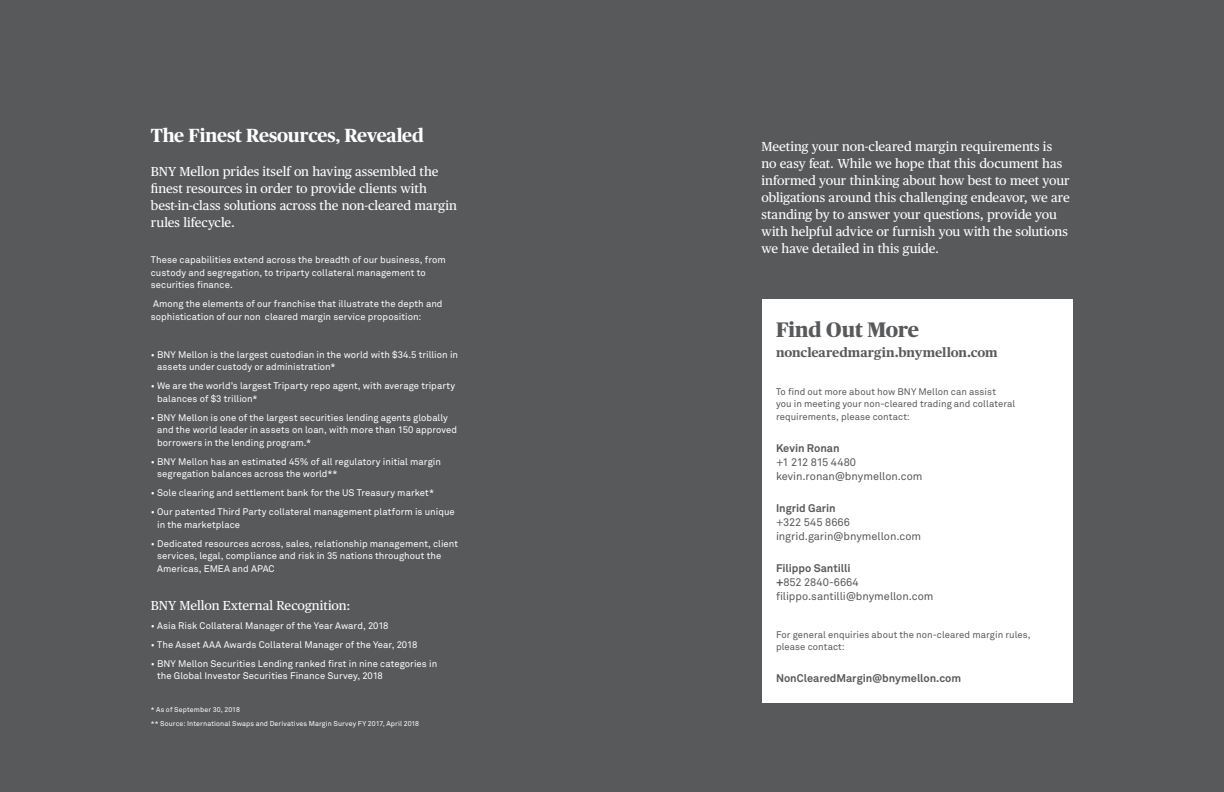
<style>
.page{position:relative;width:1224px;height:792px;background:#58595b}
.page>*{position:absolute;margin:0;border:0;box-sizing:border-box;transform-origin:0 0}
.t1{font:800 21px "Publico Headline VN";color:#58595b}
.t2{font:700 19px "Publico Headline";letter-spacing:-.01em;color:#fff}
.t3{font:13px/17px "Publico Text";letter-spacing:-.005em;color:#fff}
.t4{font:700 13px "Publico Text";letter-spacing:-.01em;color:#58595b}
.t5{font:11px/14px "Akkurat Pro";letter-spacing:-.005em;color:#58595b}
.t6{font:700 11px "Akkurat Pro";color:#58595b}
.t7{font:9.5px/12.5px "Akkurat Pro";letter-spacing:.005em;color:#fff}
.t8{font:9.5px/12.5px "Akkurat Pro";letter-spacing:.005em;color:#58595b}
.t9{font:7px "Akkurat Pro";letter-spacing:.015em;color:#fff}
.s1{font-weight:700}
</style>
<div class="page">
<div style="left:763px;top:300px;width:310px;height:403px;background:#fff"></div>
<p class="t2" style="left:151px;top:122px;width:275px">The Finest Resources, Revealed</p>
<p class="t3" style="left:151px;top:162px;width:308px">BNY Mellon prides itself on having assembled the finest resources in order to provide clients with best-in-class solutions across the non-cleared margin rules lifecycle.</p>
<p class="t7" style="left:151px;top:254px;width:297px">These capabilities extend across the breadth of our business, from custody and segregation, to triparty collateral management to securities finance.</p>
<p class="t7" style="left:151px;top:298px;width:293px">Among the elements of our franchise that illustrate the depth and sophistication of our non cleared margin service proposition:</p>
<p class="t7" style="left:157px;top:348px;width:302px;text-indent:-6px">• BNY Mellon is the largest custodian in the world with $34.5 trillion in assets under custody or administration*</p>
<p class="t7" style="left:157px;top:380px;width:300px;text-indent:-6px">• We are the world’s largest Triparty repo agent, with average triparty balances of $3 trillion*</p>
<p class="t7" style="left:157px;top:411px;width:302px;text-indent:-6px">• BNY Mellon is one of the largest securities lending agents globally and the world leader in assets on loan, with more than 150 approved borrowers in the lending program.*</p>
<p class="t7" style="left:157px;top:455px;width:285px;text-indent:-6px">• BNY Mellon has an estimated 45% of all regulatory initial margin segregation balances across the world**</p>
<p class="t7" style="left:151px;top:487px;width:285px">• Sole clearing and settlement bank for the US Treasury market*</p>
<p class="t7" style="left:157px;top:506px;width:299px;text-indent:-6px">• Our patented Third Party collateral management platform is unique in the marketplace</p>
<p class="t7" style="left:157px;top:537px;width:303px;text-indent:-6px">• Dedicated resources across, sales, relationship management, client services, legal, compliance and risk in 35 nations throughout the<br>Americas, EMEA and APAC</p>
<p class="t3" style="left:151px;top:596px;width:201px">BNY Mellon External Recognition:</p>
<p class="t7" style="left:151px;top:619px;width:239px">• Asia Risk Collateral Manager of the Year Award, 2018</p>
<p class="t7" style="left:151px;top:638px;width:268px">• The Asset AAA Awards Collateral Manager of the Year, 2018</p>
<p class="t7" style="left:157px;top:657px;width:282px;text-indent:-6px">• BNY Mellon Securities Lending ranked first in nine categories in the Global Investor Securities Finance Survey, 2018</p>
<p class="t9" style="left:151px;top:706px;width:91px">* As of September 30, 2018</p>
<p class="t9" style="left:151px;top:720px;width:270px">** Source: International Swaps and Derivatives Margin Survey FY 2017, April 2018</p>
<p class="t3" style="left:762px;top:137px;width:310px">Meeting your non-cleared margin requirements is no easy feat. While we hope that this document has informed your thinking about how best to meet your obligations around this challenging endeavor, we are standing by to answer your questions, provide you with helpful advice or furnish you with the solutions we have detailed in this guide.</p>
<p class="t1" style="left:776px;top:314px;width:144px">Find Out More</p>
<p class="t4" style="left:776px;top:342px;width:223px">nonclearedmargin.bnymellon.com</p>
<p class="t8" style="left:776px;top:385px;width:241px">To find out more about how BNY Mellon can assist<br>you in meeting your non-cleared trading and collateral requirements, please contact:</p>
<p class="t6" style="left:776px;top:441px;width:65px">Kevin Ronan</p>
<p class="t5" style="left:776px;top:455px;width:148px">+1 212 815 4480 kevin.ronan@bnymellon.com</p>
<p class="t6" style="left:776px;top:501px;width:61px">Ingrid Garin</p>
<p class="t5" style="left:776px;top:515px;width:147px">+322 545 8666 ingrid.garin@bnymellon.com</p>
<p class="t5" style="left:776px;top:561px;width:159px"><span class="s1">Filippo Santilli<br>+</span>852 2840-6664 filippo.santilli@bnymellon.com</p>
<p class="t8" style="left:776px;top:629px;width:256px">For general enquiries about the non-cleared margin rules, please contact:</p>
<p class="t6" style="left:776px;top:672px;width:187px">NonClearedMargin@bnymellon.com</p>
</div>
